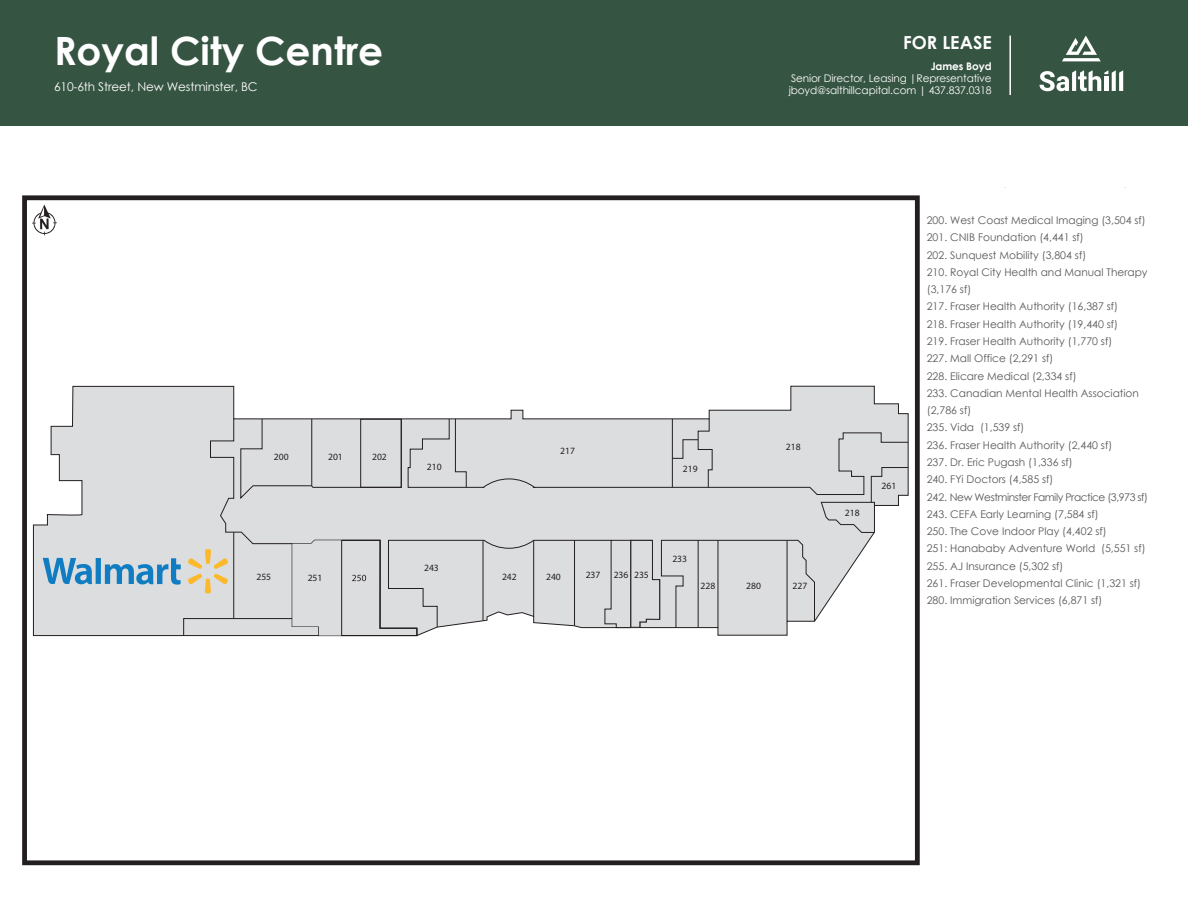
<style>
.page{position:relative;width:1188px;height:918px;background:#fff}
.page>*{position:absolute;margin:0;border:0;box-sizing:border-box;transform-origin:0 0}
.t1{font:700 39px "Century Gothic";color:#fff}
.t2{font:700 18px "Century Gothic";color:#fff}
.t3{font:12px "Century Gothic";letter-spacing:-.01em;color:#fff}
.t4{font:10.5px/17.2px "Century Gothic";color:#57585a}
.t5{font:10.5px "Century Gothic";letter-spacing:-.01em;color:#fff}
.t6{font:700 10.5px "Century Gothic";letter-spacing:-.01em;color:#fff}
.t7{font:9.6px "Myriad Pro";color:#231f20}
</style>
<div class="page">
<div style="left:0;top:0;width:1188px;height:125px;background:#365442"></div>
<svg style="left:32px;top:385px;width:877px;height:252px"></svg>
<div style="left:210px;top:418px;width:207px;height:122px;background:#dcdddf"></div>
<hr style="left:233px;top:532px;width:1px;height:87px;background:#231f20">
<div style="left:240px;top:418px;width:162px;height:81px;background:#dcdddf"></div>
<svg style="left:408px;top:418px;width:501px;height:115px;background:#d7d8da"></svg>
<hr style="left:312px;top:419px;width:1px;height:67px;background:#231f20">
<svg style="left:43px;top:540px;width:772px;height:96px;background:#d1d4d7"></svg>
<div style="left:360px;top:419px;width:42px;height:69px;border:1px solid #231f20"></div>
<div style="left:22px;top:195px;width:898px;height:670px;border:5px solid #231f20"></div>
<svg style="left:32px;top:205px;width:25px;height:30px"></svg>
<hr style="left:1009px;top:36px;width:2px;height:59px;background:#fff">
<svg style="left:1062px;top:36px;width:39px;height:25px"></svg>
<svg style="left:1040px;top:70px;width:83px;height:21px"></svg>
<p class="t1" style="left:54px;top:21px;width:331px">Royal City Centre</p>
<p class="t3" style="left:54px;top:78px;width:205px">610-6th Street, New Westminster, BC</p>
<p class="t2" style="left:903px;top:29px;width:90px">FOR LEASE</p>
<p class="t6" style="left:931px;top:58px;width:63px">James Boyd</p>
<p class="t5" style="left:791px;top:70px;width:202px">Senior Director, Leasing |Representative</p>
<p class="t5" style="left:789px;top:82px;width:204px">jboyd@salthillcapital.com | 437.837.0318</p>
<p class="t7" style="left:274px;top:451px;width:16px">200</p>
<p class="t7" style="left:328px;top:450px;width:16px">201</p>
<p class="t7" style="left:372px;top:451px;width:16px">202</p>
<p class="t7" style="left:256px;top:571px;width:16px">255</p>
<p class="t7" style="left:308px;top:572px;width:16px">251</p>
<p class="t7" style="left:427px;top:461px;width:16px">210</p>
<p class="t7" style="left:424px;top:562px;width:16px">243</p>
<p class="t7" style="left:560px;top:445px;width:16px">217</p>
<p class="t7" style="left:683px;top:463px;width:16px">219</p>
<p class="t7" style="left:786px;top:441px;width:16px">218</p>
<p class="t7" style="left:502px;top:571px;width:16px">242</p>
<p class="t7" style="left:546px;top:571px;width:16px">240</p>
<p class="t7" style="left:586px;top:569px;width:16px">237</p>
<p class="t7" style="left:614px;top:569px;width:16px">236</p>
<p class="t7" style="left:634px;top:569px;width:16px">235</p>
<p class="t7" style="left:672px;top:552px;width:16px">233</p>
<p class="t7" style="left:701px;top:580px;width:16px">228</p>
<p class="t7" style="left:792px;top:580px;width:16px">227</p>
<p class="t7" style="left:746px;top:580px;width:16px">280</p>
<p class="t7" style="left:845px;top:507px;width:16px">218</p>
<p class="t7" style="left:882px;top:480px;width:16px">261</p>
<p class="t4" style="left:927px;top:211px;width:223px">200. West Coast Medical Imaging (3,504 sf)<br>201. CNIB Foundation (4,441 sf)<br>202. Sunquest Mobility (3,804 sf)<br>210. Royal City Health and Manual Therapy (3,176 sf)<br>217. Fraser Health Authority (16,387 sf)<br>218. Fraser Health Authority (19,440 sf)<br>219. Fraser Health Authority (1,770 sf)<br>227. Mall Office (2,291 sf)<br>228. Elicare Medical (2,334 sf)<br>233. Canadian Mental Health Association (2,786 sf)<br>235. Vida (1,539 sf)<br>236. Fraser Health Authority (2,440 sf)<br>237. Dr. Eric Pugash (1,336 sf)<br>240. FYi Doctors (4,585 sf)<br>242. New Westminster Family Practice (3,973 sf)<br>243. CEFA Early Learning (7,584 sf)<br>250. The Cove Indoor Play (4,402 sf)<br>251: Hanababy Adventure World (5,551 sf)<br>255. AJ Insurance (5,302 sf)<br>261. Fraser Developmental Clinic (1,321 sf)<br>280. Immigration Services (6,871 sf)</p>
</div>
